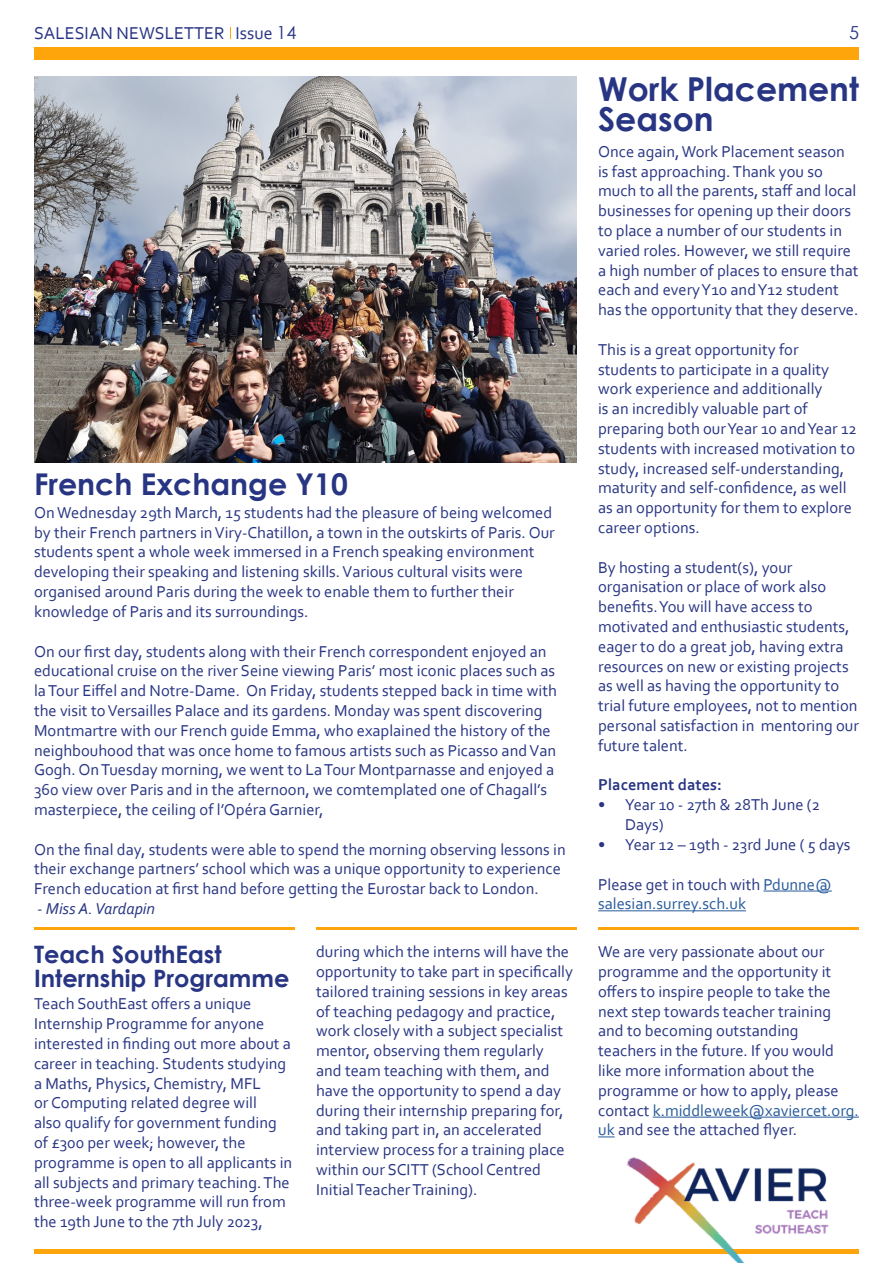
<style>
.page{position:relative;width:893px;height:1263px;background:#fff}
.page>*{position:absolute;margin:0;border:0;box-sizing:border-box;transform-origin:0 0}
.t1{font:700 33px/30px "Century Gothic";color:#283583}
.t2{font:700 30px "Century Gothic";color:#283583}
.t3{font:700 24px/24px "Century Gothic";color:#283583}
.t4{font:18px "Corbel";color:#283583}
.t5{font:18px "Century Gothic";color:#283583}
.t6{font:16.5px/19.8px "Corbel";color:#283583}
.t7{font:16.5px/19.8px "Corbel";color:#275b9b}
.t8{font:italic 16.5px "Corbel";color:#283583}
.t9{font:700 16.5px "Corbel";color:#283583}
.s1{font-family:"Century Gothic"}
.s2{color:#283583}
.s3{color:#275b9b}
</style>
<div class="page">
<div style="left:34px;top:47px;width:825px;height:13px;background:#ffa50c"></div>
<svg style="left:230px;top:27px;width:1px;height:12px"></svg>
<hr style="left:34px;top:1249px;width:825px;height:4px;background:#ffa50c">
<hr style="left:763px;top:890px;width:69px;height:1px;background:#275b9b">
<hr style="left:598px;top:910px;width:148px;height:1px;background:#275b9b">
<img style="left:34px;top:77px;width:543px;height:385px">
<hr style="left:653px;top:1117px;width:206px;height:1px;background:#275b9b">
<svg style="left:598px;top:1136px;width:17px;height:1px"></svg>
<img style="left:623px;top:1157px;width:211px;height:106px">
<hr style="left:34px;top:927px;width:261px;height:3px;background:#ffa50c">
<hr style="left:316px;top:927px;width:261px;height:3px;background:#ffa50c">
<hr style="left:598px;top:927px;width:261px;height:3px;background:#ffa50c">
<p class="t4" style="left:34px;top:22px;width:264px">SALESIAN NEWSLETTER Issue <span class="s1">14</span></p>
<p class="t5" style="left:849px;top:20px;width:11px">5</p>
<h1 class="t1" style="left:598px;top:73px;width:262px">Work Placement<br>Season</h1>
<p class="t6" style="left:598px;top:141px;width:262px">Once again, Work Placement season is fast approaching. Thank you so much to all the parents, staff and local businesses for opening up their doors to place a number of our students in varied roles. However, we still require a high number of places to ensure that each and every Y10 and Y12 student has the opportunity that they deserve.</p>
<p class="t6" style="left:598px;top:339px;width:260px">This is a great opportunity for students to participate in a quality work experience and additionally<br>is an incredibly valuable part of preparing both our Year 10 and Year 12 students with increased motivation to study, increased self-understanding, maturity and self-confidence, as well as an opportunity for them to explore career options.</p>
<p class="t6" style="left:598px;top:557px;width:262px">By hosting a student(s), your organisation or place of work also benefits. You will have access to motivated and enthusiastic students, eager to do a great job, having extra resources on new or existing projects as well as having the opportunity to trial future employees, not to mention personal satisfaction in mentoring our future talent.</p>
<p class="t9" style="left:598px;top:775px;width:125px">Placement dates:</p>
<p class="t6" style="left:625px;top:794px;width:197px;text-indent:-27px">• Year 10 - 27th &amp; 28Th June (2<br>Days)</p>
<p class="t6" style="left:598px;top:834px;width:254px">• Year 12 – 19th - 23rd June ( 5 days</p>
<p class="t7" style="left:598px;top:874px;width:235px"><span class="s2">Please get in touch with</span> Pdunne@ salesian.surrey.sch.uk</p>
<h2 class="t2" style="left:34px;top:462px;width:315px">French Exchange Y10</h2>
<p class="t6" style="left:34px;top:502px;width:522px">On Wednesday 29th March, 15 students had the pleasure of being welcomed by their French partners in Viry-Chatillon, a town in the outskirts of Paris. Our students spent a whole week immersed in a French speaking environment developing their speaking and listening skills. Various cultural visits were organised around Paris during the week to enable them to further their knowledge of Paris and its surroundings.</p>
<p class="t6" style="left:34px;top:641px;width:524px">On our first day, students along with their French correspondent enjoyed an educational cruise on the river Seine viewing Paris’ most iconic places such as la Tour Eiffel and Notre-Dame. On Friday, students stepped back in time with the visit to Versailles Palace and its gardens. Monday was spent discovering Montmartre with our French guide Emma, who exaplained the history of the neighbouhood that was once home to famous artists such as Picasso and Van Gogh. On Tuesday morning, we went to La Tour Montparnasse and enjoyed a 360 view over Paris and in the afternoon, we comtemplated one of Chagall’s masterpiece, the ceiling of l’Opéra Garnier,</p>
<p class="t6" style="left:34px;top:839px;width:533px">On the final day, students were able to spend the morning observing lessons in their exchange partners’ school which was a unique opportunity to experience<br>French education at first hand before getting the Eurostar back to London.</p>
<p class="t8" style="left:37px;top:898px;width:119px">- Miss A. Vardapin</p>
<h3 class="t3" style="left:34px;top:941px;width:257px">Teach SouthEast<br>Internship Programme</h3>
<p class="t6" style="left:34px;top:994px;width:260px">Teach SouthEast offers a unique Internship Programme for anyone interested in finding out more about a career in teaching. Students studying a Maths, Physics, Chemistry, MFL<br>or Computing related degree will<br>also qualify for government funding of £300 per week; however, the programme is open to all applicants in all subjects and primary teaching. The three-week programme will run from the 19th June to the 7th July 2023,</p>
<p class="t6" style="left:316px;top:941px;width:258px">during which the interns will have the opportunity to take part in specifically tailored training sessions in key areas of teaching pedagogy and practice, work closely with a subject specialist mentor, observing them regularly and team teaching with them, and have the opportunity to spend a day during their internship preparing for, and taking part in, an accelerated interview process for a training place within our SCITT (School Centred Initial Teacher Training).</p>
<p class="t6" style="left:598px;top:941px;width:262px">We are very passionate about our programme and the opportunity it offers to inspire people to take the next step towards teacher training and to becoming outstanding teachers in the future. If you would like more information about the programme or how to apply, please contact <span class="s3">k.middleweek@xaviercet.org. uk</span> and see the attached flyer.</p>
</div>
